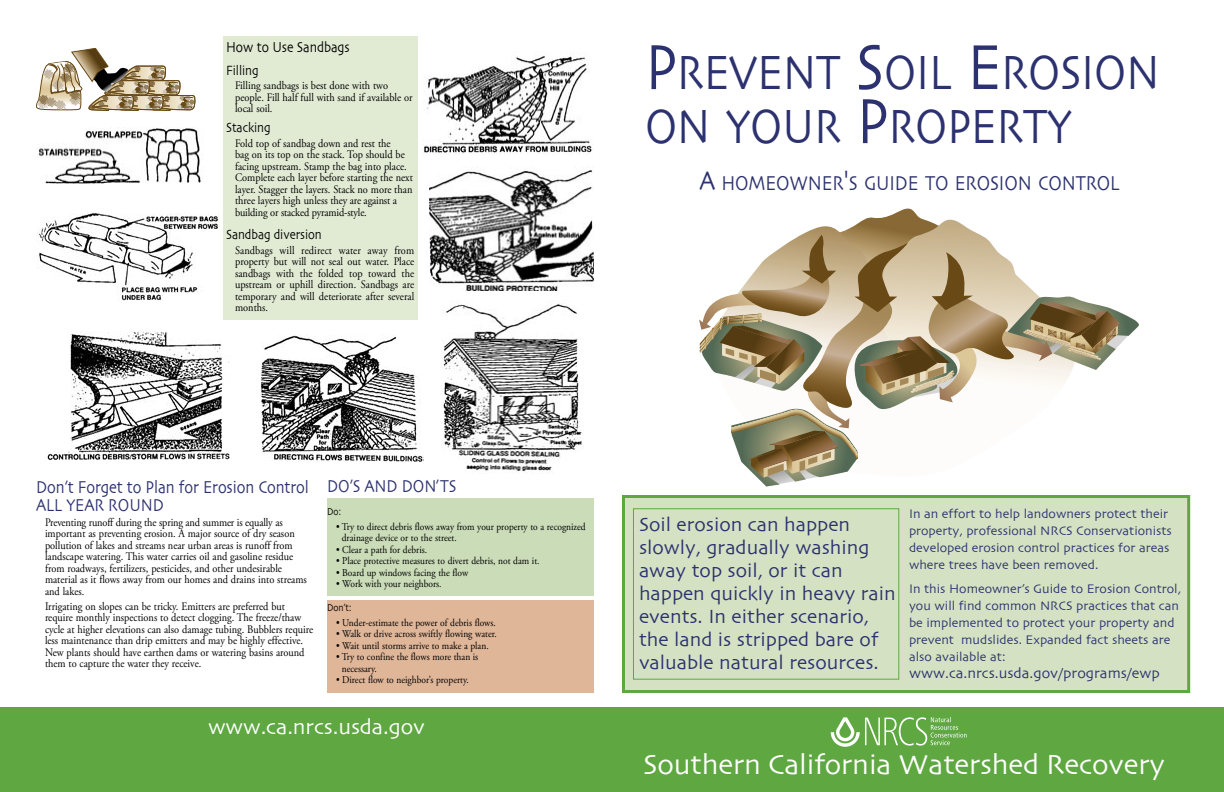
<style>
.page{position:relative;width:1224px;height:792px;background:#fff}
.page>*{position:absolute;margin:0;border:0;box-sizing:border-box;transform-origin:0 0}
.head_1{font:50.2px/54px "Skia";letter-spacing:-.005em;color:#2c316f;scale:.85 1}
.Titile{font:29px "Skia";letter-spacing:-.005em;color:#fff}
.Titile-2{font:22px "Skia";letter-spacing:-.005em;color:#fff}
.head_1-2{font:21px "Skia";letter-spacing:-.005em;color:#2c316f;scale:.85 1}
.Body{font:20px/23px "Skia";color:#2c316f}
.question_head_1{font:18px/18px "Skia";letter-spacing:-.005em;color:#2c316f;scale:.85 1}
.Body-2{font:15px "Skia";color:#2c316f}
.subhead_1{font:15px "Skia";letter-spacing:-.005em;color:#000;scale:.85 1}
.subhead_1-2{font:14px "Skia";letter-spacing:-.005em;color:#000;scale:.85 1}
.Body-3{font:13px/17px "Skia";color:#2c316f}
.body_text{font:11.5px/11.5px "Adobe Garamond Pro";color:#000;scale:.9 1}
.body_text-2{font:10.5px/11.5px "Adobe Garamond Pro";color:#000;scale:.9 1}
.subhead_1-3{font:10.5px "Skia";color:#000;scale:.85 1}
.s1{font-size:67px}
.s2{font-size:28px}
</style>
<div class="page">
<img style="left:46px;top:331px;width:184px;height:129px">
<img style="left:36px;top:213px;width:184px;height:88px">
<img style="left:261px;top:335px;width:163px;height:127px">
<img style="left:429px;top:168px;width:165px;height:123px">
<img style="left:38px;top:127px;width:164px;height:57px">
<img style="left:423px;top:54px;width:170px;height:101px">
<img style="left:442px;top:303px;width:142px;height:170px">
<div style="left:624px;top:496px;width:565px;height:196px;background:#d4e2c3"></div>
<div style="left:622px;top:495px;width:568px;height:198px;border:3px solid #5fa841"></div>
<div style="left:327px;top:600px;width:267px;height:93px;background:#e0b699"></div>
<div style="left:327px;top:499px;width:267px;height:97px;background:#cbdcb8"></div>
<div style="left:223px;top:36px;width:195px;height:284px;background:#e1ebd4"></div>
<svg style="left:699px;top:209px;width:440px;height:277px"></svg>
<div style="left:0;top:707px;width:1224px;height:85px;background:#5fa841"></div>
<svg style="left:831px;top:717px;width:136px;height:30px"></svg>
<svg style="left:36px;top:48px;width:159px;height:63px"></svg>
<div style="left:633px;top:508px;width:266px;height:172px;border:1px solid #5fa841"></div>
<p class="subhead_1" style="left:226px;top:38px;width:147px">How to Use Sandbags</p>
<p class="subhead_1-2" style="left:226px;top:62px;width:40px">Filling</p>
<p class="body_text" style="left:235px;top:80px;width:199px">Filling sandbags is best done with two people. Fill half full with sand if available or local soil.</p>
<p class="subhead_1-2" style="left:226px;top:119px;width:54px">Stacking</p>
<p class="body_text" style="left:235px;top:138px;width:199px">Fold top of sandbag down and rest the<br>bag on its top on the stack. Top should be facing upstream. Stamp the bag into place.<br>Complete each layer before starting the next layer. Stagger the layers. Stack no more than three layers high unless they are against a building or stacked pyramid-style.</p>
<p class="subhead_1-2" style="left:226px;top:226px;width:114px">Sandbag diversion</p>
<p class="body_text" style="left:235px;top:245px;width:201px;text-align:justify">Sandbags will redirect water away from property but will not seal out water. Place sandbags with the folded top toward the upstream or uphill direction. Sandbags are temporary and will deteriorate after several months.</p>
<p class="head_1" style="left:645px;top:49px;width:607px"><span class="s1">P</span>REVENT <span class="s1">S</span>OIL <span class="s1">E</span>ROSION<br>ON YOUR <span class="s1">P</span>ROPERTY</p>
<p class="head_1-2" style="left:699px;top:171px;width:496px"><span class="s2">A</span> HOMEOWNER<span class="s2">'</span>S GUIDE TO EROSION CONTROL</p>
<p class="question_head_1" style="left:36px;top:479px;width:323px">Don’t Forget to Plan for Erosion Control<br>ALL YEAR ROUND</p>
<p class="body_text" style="left:45px;top:517px;width:292px">Preventing runoff during the spring and summer is equally as important as preventing erosion. A major source of dry season pollution of lakes and streams near urban areas is runoff from landscape watering. This water carries oil and gasoline residue from roadways, fertilizers, pesticides, and other undesirable material as it flows away from our homes and drains into streams and lakes.</p>
<p class="body_text" style="left:45px;top:601px;width:300px">Irrigating on slopes can be tricky. Emitters are preferred but require monthly inspections to detect clogging. The freeze/thaw cycle at higher elevations can also damage tubing. Bubblers require less maintenance than drip emitters and may be highly effective.<br>New plants should have earthen dams or watering basins around them to capture the water they receive.</p>
<p class="question_head_1" style="left:327px;top:478px;width:154px">DO’S AND DON’TS</p>
<p class="subhead_1-3" style="left:327px;top:506px;width:18px">Do:</p>
<p class="body_text-2" style="left:342px;top:521px;width:272px;text-indent:-6px">• Try to direct debris flows away from your property to a recognized drainage device or to the street.</p>
<p class="body_text-2" style="left:336px;top:544px;width:103px">• Clear a path for debris.</p>
<p class="body_text-2" style="left:336px;top:555px;width:228px">• Place protective measures to divert debris, not dam it.</p>
<p class="body_text-2" style="left:336px;top:567px;width:148px">• Board up windows facing the flow</p>
<p class="body_text-2" style="left:336px;top:578px;width:119px">• Work with your neighbors.</p>
<p class="subhead_1-3" style="left:327px;top:602px;width:31px">Don’t:</p>
<p class="body_text-2" style="left:336px;top:617px;width:179px">• Under-estimate the power of debris flows.</p>
<p class="body_text-2" style="left:336px;top:628px;width:180px">• Walk or drive across swiftly flowing water.</p>
<p class="body_text-2" style="left:336px;top:640px;width:171px">• Wait until storms arrive to make a plan.</p>
<p class="body_text-2" style="left:342px;top:651px;width:153px;text-indent:-6px">• Try to confine the flows more than is necessary.</p>
<p class="body_text-2" style="left:336px;top:674px;width:149px">• Direct flow to neighbor’s property.</p>
<p class="Titile-2" style="left:208px;top:713px;width:218px">www.ca.nrcs.usda.gov</p>
<p class="Body" style="left:639px;top:514px;width:258px">Soil erosion can happen slowly, gradually washing away top soil, or it can happen quickly in heavy rain events. In either scenario, the land is stripped bare of valuable natural resources.</p>
<p class="Body-3" style="left:909px;top:506px;width:264px">In an effort to help landowners protect their property, professional NRCS Conservationists developed erosion control practices for areas where trees have been removed.</p>
<p class="Body-3" style="left:909px;top:581px;width:274px">In this Homeowner’s Guide to Erosion Control, you will find common NRCS practices that can be implemented to protect your property and prevent mudslides. Expanded fact sheets are also available at:</p>
<p class="Body-2" style="left:909px;top:664px;width:252px">www.ca.nrcs.usda.gov/programs/ewp</p>
<p class="Titile" style="left:643px;top:747px;width:524px">Southern California Watershed Recovery</p>
</div>
